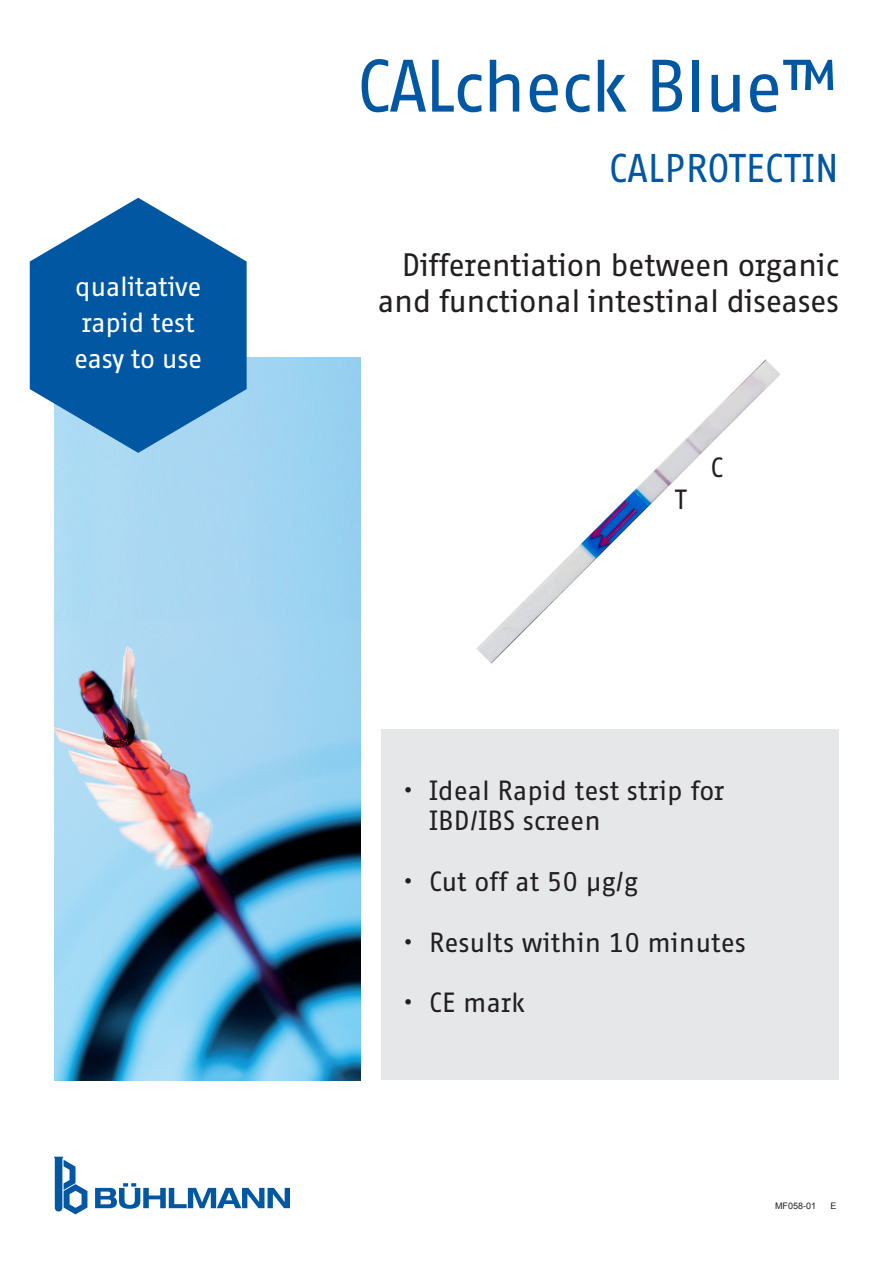
<style>
.page{position:relative;width:893px;height:1263px;background:#fff}
.page>*{position:absolute;margin:0;border:0;box-sizing:border-box;transform-origin:0 0}
._00_Headline_Titelse{font:72px "Fago Office Sans OT";letter-spacing:-.025em;color:#0157a1}
._00_Titel_2_Q_Blue{font:39px "Fago Office Sans OT";color:#0157a1}
._01_Titel_Innenseite{font:31.5px "Fago Office Sans OT";letter-spacing:-.02em;color:#231f20}
._01_Claims{font:27px/30px "Fago Office Sans OT";color:#231f20}
._02_Titel_Sechseck{font:27px "Fago Office Sans OT";letter-spacing:-.025em;color:#fff}
.t1{font:9px "Arial";color:#231f20}
</style>
<div class="page">
<img style="left:54px;top:357px;width:306px;height:723px">
<svg style="left:95px;top:1183px;width:195px;height:26px"></svg>
<svg style="left:54px;top:1157px;width:33px;height:57px"></svg>
<svg style="left:30px;top:198px;width:217px;height:255px;fill:#0157a1"></svg>
<div style="left:381px;top:729px;width:458px;height:351px;background:#e6e7e9"></div>
<img style="left:476px;top:359px;width:304px;height:304px">
<p class="_02_Titel_Sechseck" style="left:75px;top:272px;width:128px">qualitative</p>
<p class="_02_Titel_Sechseck" style="left:82px;top:308px;width:115px">rapid test</p>
<p class="_02_Titel_Sechseck" style="left:74px;top:344px;width:130px">easy to use</p>
<p class="_00_Headline_Titelse" style="left:357px;top:47px;width:484px">CALcheck Blue™</p>
<p class="_00_Titel_2_Q_Blue" style="left:609px;top:147px;width:232px">CALPROTECTIN</p>
<p class="_01_Titel_Innenseite" style="left:402px;top:248px;width:439px">Differentiation between organic</p>
<p class="_01_Titel_Innenseite" style="left:377px;top:284px;width:463px">and functional intestinal diseases</p>
<p class="_01_Claims" style="left:675px;top:485px;width:13px">T</p>
<p class="_01_Claims" style="left:710px;top:452px;width:14px">C</p>
<p class="_01_Claims" style="left:429px;top:776px;width:297px;text-indent:-27px">• Ideal Rapid test strip for<br>IBD/IBS screen</p>
<p class="_01_Claims" style="left:403px;top:867px;width:237px">• Cut off at 50 μg/g</p>
<p class="_01_Claims" style="left:403px;top:928px;width:345px">• Results within 10 minutes</p>
<p class="_01_Claims" style="left:403px;top:987px;width:124px">• CE mark</p>
<p class="t1" style="left:775px;top:1200px;width:43px">MF058-01</p>
<p class="t1" style="left:830px;top:1200px;width:8px">E</p>
</div>
